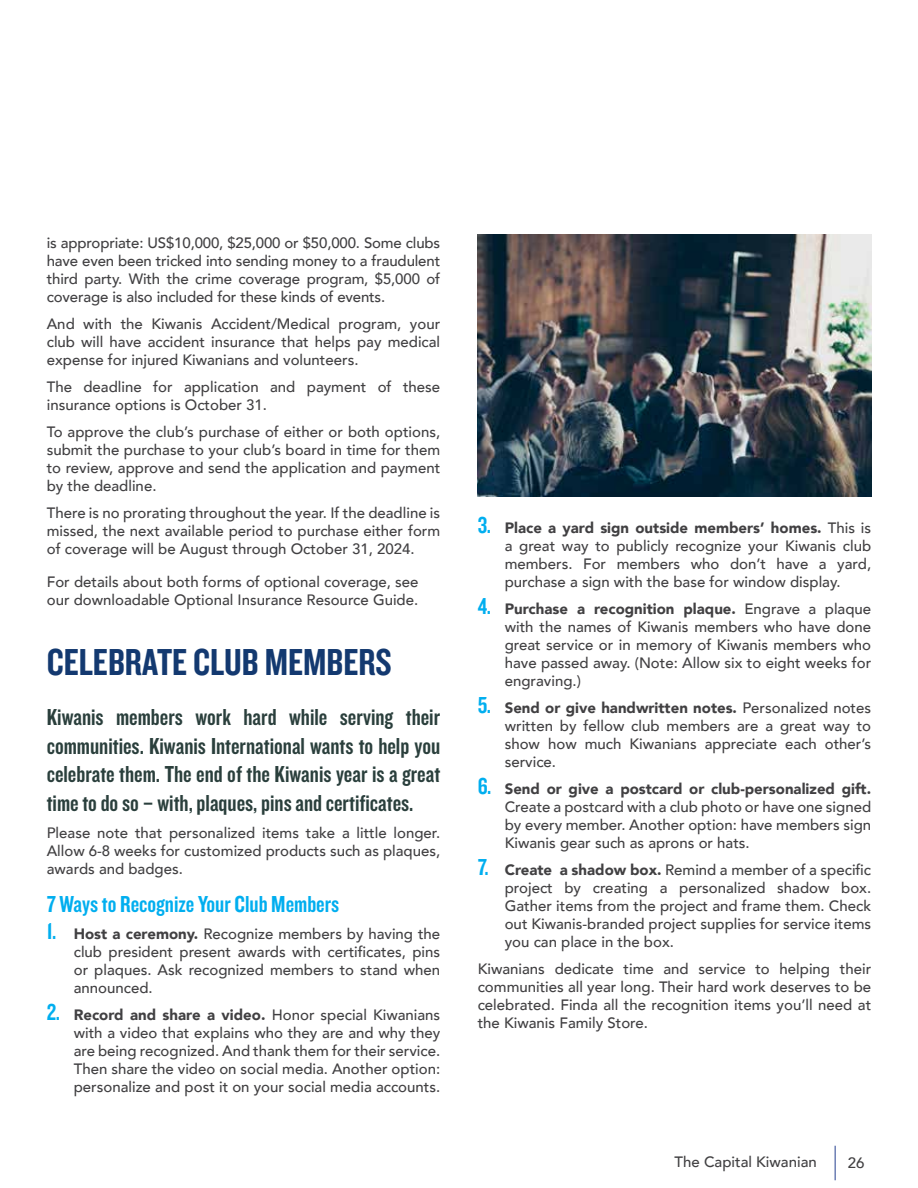
<style>
.page{position:relative;width:918px;height:1188px;background:#fff}
.page>*{position:absolute;margin:0;border:0;box-sizing:border-box;transform-origin:0 0}
.t1{font:39px "Knockout HTF49 Liteweight";color:#133970}
.t2{font:24px/28.8px "Knockout HTF49 Liteweight";color:#2a3f3c;text-align:justify}
.t3{font:24px "Knockout HTF49 Liteweight";color:#00aeef}
.t4{font:500 15px/18px "Avenir";color:#414042;text-align:justify}
.s1{font-family:"Knockout HTF49 Liteweight";font-weight:400;font-size:24px;color:#00aeef}
.s2{font-weight:900}
</style>
<div class="page">
<img style="left:478px;top:234px;width:393px;height:263px">
<hr style="left:835px;top:1146px;width:1px;height:34px;background:#25408f">
<p class="t4" style="left:47px;top:232px;width:395px">is appropriate: US$10,000, $25,000 or $50,000. Some clubs have even been tricked into sending money to a fraudulent third party. With the crime coverage program, $5,000 of coverage is also included for these kinds of events.</p>
<p class="t4" style="left:47px;top:313px;width:395px">And with the Kiwanis Accident/Medical program, your club will have accident insurance that helps pay medical expense for injured Kiwanians and volunteers.</p>
<p class="t4" style="left:47px;top:376px;width:395px">The deadline for application and payment of these insurance options is October 31.</p>
<p class="t4" style="left:47px;top:421px;width:395px">To approve the club’s purchase of either or both options, submit the purchase to your club’s board in time for them to review, approve and send the application and payment by the deadline.</p>
<p class="t4" style="left:47px;top:502px;width:395px">There is no prorating throughout the year. If the deadline is missed, the next available period to purchase either form of coverage will be August through October 31, 2024.</p>
<p class="t4" style="left:47px;top:571px;width:373px">For details about both forms of optional coverage, see our downloadable Optional Insurance Resource Guide.</p>
<h1 class="t1" style="left:47px;top:642px;width:347px">CELEBRATE CLUB MEMBERS</h1>
<h2 class="t2" style="left:47px;top:703px;width:395px">Kiwanis members work hard while serving their communities. Kiwanis International wants to help you celebrate them. The end of the Kiwanis year is a great time to do so – with, plaques, pins and certificates.</h2>
<p class="t4" style="left:47px;top:823px;width:395px">Please note that personalized items take a little longer.<br>Allow 6-8 weeks for customized products such as plaques, awards and badges.</p>
<h2 class="t3" style="left:47px;top:892px;width:294px">7 Ways to Recognize Your Club Members</h2>
<p class="t4" style="left:74px;top:924px;width:368px;text-indent:-27px"><span class="s1">1.</span> <span class="s2">Host a ceremony.</span> Recognize members by having the club president present awards with certificates, pins or plaques. Ask recognized members to stand when announced.</p>
<p class="t4" style="left:74px;top:1005px;width:368px;text-indent:-27px"><span class="s1">2.</span> <span class="s2">Record and share a video.</span> Honor special Kiwanians with a video that explains who they are and why they are being recognized. And thank them for their service.<br>Then share the video on social media. Another option: personalize and post it on your social media accounts.</p>
<p class="t4" style="left:505px;top:518px;width:368px;text-indent:-27px"><span class="s1">3.</span> <span class="s2">Place a yard sign outside members’ homes.</span> This is a great way to publicly recognize your Kiwanis club members. For members who don’t have a yard, purchase a sign with the base for window display.</p>
<p class="t4" style="left:505px;top:599px;width:368px;text-indent:-27px"><span class="s1">4.</span> <span class="s2">Purchase a recognition plaque.</span> Engrave a plaque with the names of Kiwanis members who have done great service or in memory of Kiwanis members who have passed away. (Note: Allow six to eight weeks for engraving.)</p>
<p class="t4" style="left:505px;top:698px;width:368px;text-indent:-27px"><span class="s1">5.</span> <span class="s2">Send or give handwritten notes.</span> Personalized notes written by fellow club members are a great way to show how much Kiwanians appreciate each other’s service.</p>
<p class="t4" style="left:505px;top:779px;width:368px;text-indent:-27px"><span class="s1">6.</span> <span class="s2">Send or give a postcard or club-personalized gift.<br></span>Create a postcard with a club photo or have one signed by every member. Another option: have members sign Kiwanis gear such as aprons or hats.</p>
<p class="t4" style="left:505px;top:860px;width:368px;text-indent:-27px"><span class="s1">7.</span> <span class="s2">Create a shadow box.</span> Remind a member of a specific project by creating a personalized shadow box.<br>Gather items from the project and frame them. Check out Kiwanis-branded project supplies for service items you can place in the box.</p>
<p class="t4" style="left:478px;top:959px;width:395px">Kiwanians dedicate time and service to helping their communities all year long. Their hard work deserves to be celebrated. Finda all the recognition items you’ll need at the Kiwanis Family Store.</p>
<p class="t4" style="left:675px;top:1152px;width:144px">The Capital Kiwanian</p>
<p class="t4" style="left:848px;top:1153px;width:18px">26</p>
</div>
